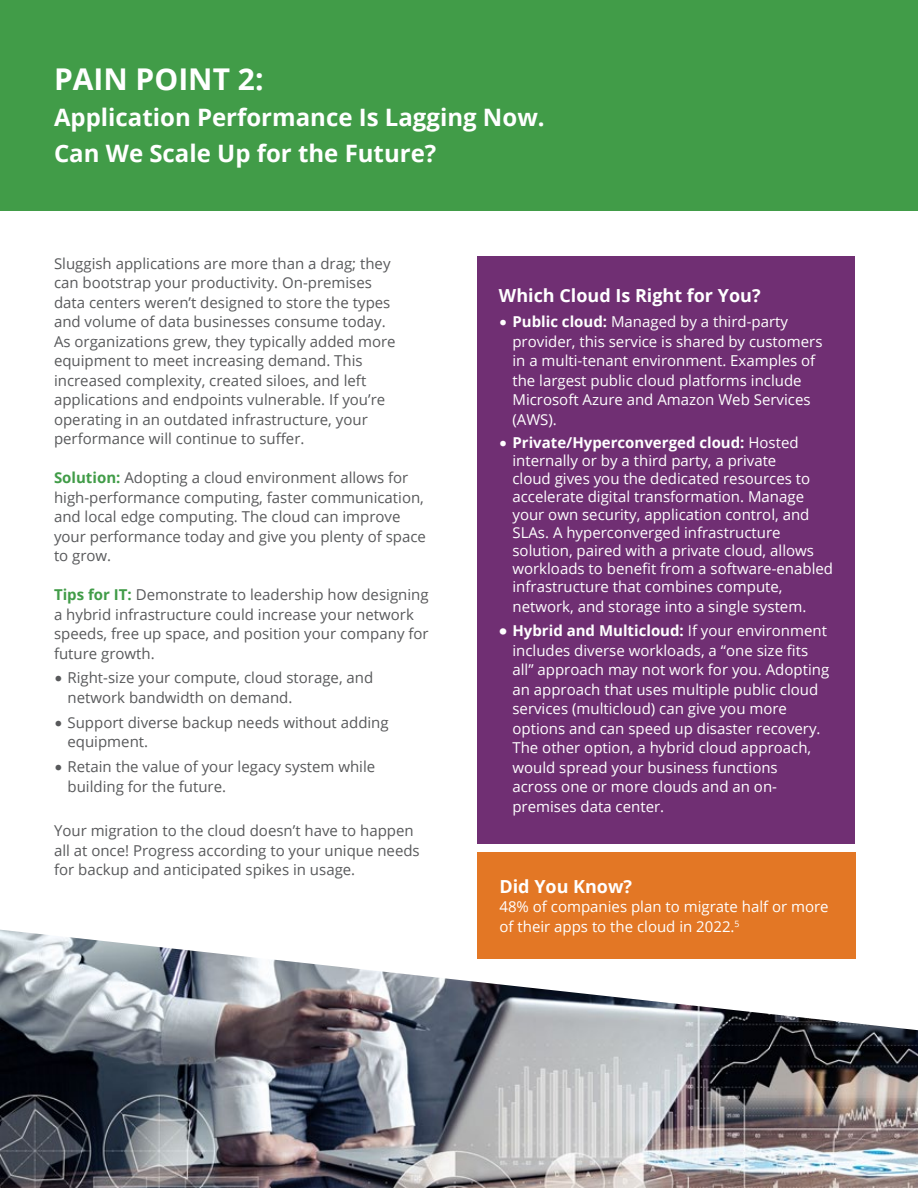
<style>
.page{position:relative;width:918px;height:1188px;background:#fff}
.page>*{position:absolute;margin:0;border:0;box-sizing:border-box;transform-origin:0 0}
.t1{font:700 30px "Open Sans";color:#fff}
.t2{font:700 24px/36px "Open Sans";color:#fff}
.t3{font:700 18px "Open Sans";color:#fff}
.t4{font:15px/19.5px "Open Sans";color:#58595b}
.t5{font:15px/19.5px "Open Sans";color:#fff}
.s1{font-weight:700;color:#419c48}
.s2{font-family:"Lato"}
.s3{font-weight:700}
.s4{font-family:"Lato";font-weight:700}
</style>
<div class="page">
<img style="left:0;top:1030px;width:918px;height:158px">
<svg style="left:0;top:852px;width:916px;height:178px"></svg>
<div style="left:0;top:0;width:918px;height:211px;background:#419c48"></div>
<div style="left:477px;top:256px;width:378px;height:588px;background:#702f73"></div>
<div style="left:478px;top:852px;width:378px;height:106px;background:#e37725"></div>
<h1 class="t1" style="left:54px;top:58px;width:211px">PAIN POINT 2:</h1>
<h2 class="t2" style="left:54px;top:99px;width:492px">Application Performance Is Lagging Now.<br>Can We Scale Up for the Future?</h2>
<p class="t4" style="left:54px;top:253px;width:343px">Sluggish applications are more than a drag; they can bootstrap your productivity. On-premises data centers weren’t designed to store the types and volume of data businesses consume today.<br>As organizations grew, they typically added more equipment to meet increasing demand. This increased complexity, created siloes, and left applications and endpoints vulnerable. If you’re operating in an outdated infrastructure, your performance will continue to suffer.</p>
<p class="t4" style="left:54px;top:467px;width:374px"><span class="s1">Solution:</span> Adopting a cloud environment allows for high-performance computing, faster communication, and local edge computing. The cloud can improve your performance today and give you plenty of space to grow.</p>
<p class="t4" style="left:54px;top:584px;width:376px"><span class="s1">Tips for IT:</span> Demonstrate to leadership how designing a hybrid infrastructure could increase your network speeds, free up space, and position your company for future growth.</p>
<p class="t4" style="left:68px;top:668px;width:307px;text-indent:-14px"><span class="s2">•</span> Right-size your compute, cloud storage, and network bandwidth on demand.</p>
<p class="t4" style="left:68px;top:712px;width:323px;text-indent:-14px"><span class="s2">•</span> Support diverse backup needs without adding equipment.</p>
<p class="t4" style="left:68px;top:757px;width:309px;text-indent:-14px"><span class="s2">•</span> Retain the value of your legacy system while building for the future.</p>
<p class="t4" style="left:54px;top:821px;width:367px">Your migration to the cloud doesn’t have to happen all at once! Progress according to your unique needs for backup and anticipated spikes in usage.</p>
<p class="t3" style="left:499px;top:283px;width:263px">Which Cloud Is Right for You?</p>
<p class="t5" style="left:512px;top:312px;width:312px;text-indent:-14px"><span class="s2">•</span> <span class="s3">Public cloud:</span> Managed by a third-party provider, this service is shared by customers in a multi-tenant environment. Examples of the largest public cloud platforms include Microsoft Azure and Amazon Web Services (AWS).</p>
<p class="t5" style="left:512px;top:433px;width:322px;line-height:18px;text-indent:-14px"><span class="s2">•</span> <span class="s3">Private/Hyperconverged cloud:</span> Hosted internally or by a third party, a private<br>cloud gives you the dedicated resources to accelerate digital transformation. Manage your own security, application control, and SLAs. A hyperconverged infrastructure solution, paired with a private cloud, allows workloads to benefit from a software-enabled infrastructure that combines compute,</p>
<p class="t5" style="left:512px;top:596px;width:295px">network, and storage into a single system.</p>
<p class="t5" style="left:512px;top:621px;width:318px;text-indent:-14px"><span class="s4">•</span> <span class="s3">Hybrid and Multicloud:</span> If your environment includes diverse workloads, a “one size fits all” approach may not work for you. Adopting an approach that uses multiple public cloud services (multicloud) can give you more options and can speed up disaster recovery.<br>The other option, a hybrid cloud approach, would spread your business functions<br>across one or more clouds and an on&shy;premises data center.</p>
<p class="t3" style="left:499px;top:874px;width:134px">Did You Know?</p>
<p class="t5" style="left:499px;top:897px;width:331px">48% of companies plan to migrate half or more of their apps to the cloud in 2022.<sup>5</sup></p>
</div>
